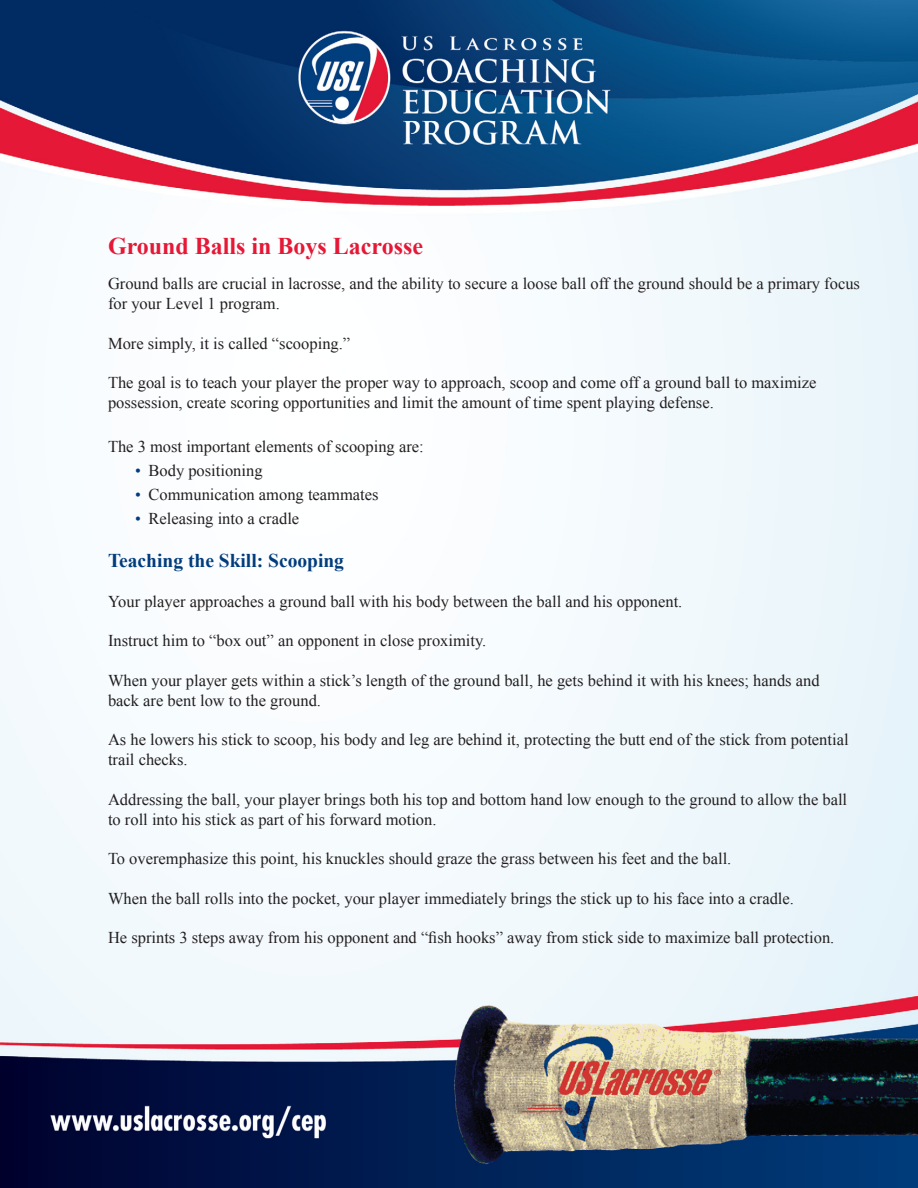
<style>
.page{position:relative;width:918px;height:1188px;background:#fff}
.page>*{position:absolute;margin:0;border:0;box-sizing:border-box;transform-origin:0 0}
.t1{font:700 24px "Times New Roman";color:#e51836}
.t2{font:700 19.5px "Times New Roman";color:#013d7d}
.t3{font:16.5px/19.8px "Times New Roman";color:#231f20}
.s1{color:#013d7d}
</style>
<div class="page">
<img style="left:0;top:0;width:918px;height:1188px">
<p class="t1" style="left:108px;top:229px;width:317px">Ground Balls in Boys Lacrosse</p>
<p class="t3" style="left:108px;top:274px;width:754px">Ground balls are crucial in lacrosse, and the ability to secure a loose ball off the ground should be a primary focus for your Level 1 program.</p>
<p class="t3" style="left:108px;top:333px;width:244px">More simply, it is called “scooping.”</p>
<p class="t3" style="left:108px;top:373px;width:710px">The goal is to teach your player the proper way to approach, scoop and come off a ground ball to maximize</p>
<p class="t3" style="left:108px;top:392px;width:607px">possession, create scoring opportunities and limit the amount of time spent playing defense.</p>
<p class="t3" style="left:108px;top:436px;width:317px">The 3 most important elements of scooping are:</p>
<p class="t3" style="left:135px;top:460px;width:129px"><span class="s1">•</span> Body positioning</p>
<p class="t3" style="left:135px;top:484px;width:245px"><span class="s1">•</span> Communication among teammates</p>
<p class="t3" style="left:135px;top:508px;width:166px"><span class="s1">•</span> Releasing into a cradle</p>
<p class="t2" style="left:108px;top:547px;width:238px">Teaching the Skill: Scooping</p>
<p class="t3" style="left:108px;top:591px;width:576px">Your player approaches a ground ball with his body between the ball and his opponent.</p>
<p class="t3" style="left:108px;top:631px;width:380px">Instruct him to “box out” an opponent in close proximity.</p>
<p class="t3" style="left:108px;top:670px;width:713px">When your player gets within a stick’s length of the ground ball, he gets behind it with his knees; hands and</p>
<p class="t3" style="left:108px;top:690px;width:215px">back are bent low to the ground.</p>
<p class="t3" style="left:108px;top:730px;width:742px">As he lowers his stick to scoop, his body and leg are behind it, protecting the butt end of the stick from potential trail checks.</p>
<p class="t3" style="left:108px;top:789px;width:741px">Addressing the ball, your player brings both his top and bottom hand low enough to the ground to allow the ball</p>
<p class="t3" style="left:108px;top:809px;width:330px">to roll into his stick as part of his forward motion.</p>
<p class="t3" style="left:108px;top:848px;width:625px">To overemphasize this point, his knuckles should graze the grass between his feet and the ball.</p>
<p class="t3" style="left:108px;top:888px;width:688px">When the ball rolls into the pocket, your player immediately brings the stick up to his face into a cradle.</p>
<p class="t3" style="left:108px;top:928px;width:728px">He sprints 3 steps away from his opponent and “fish hooks” away from stick side to maximize ball protection.</p>
</div>
